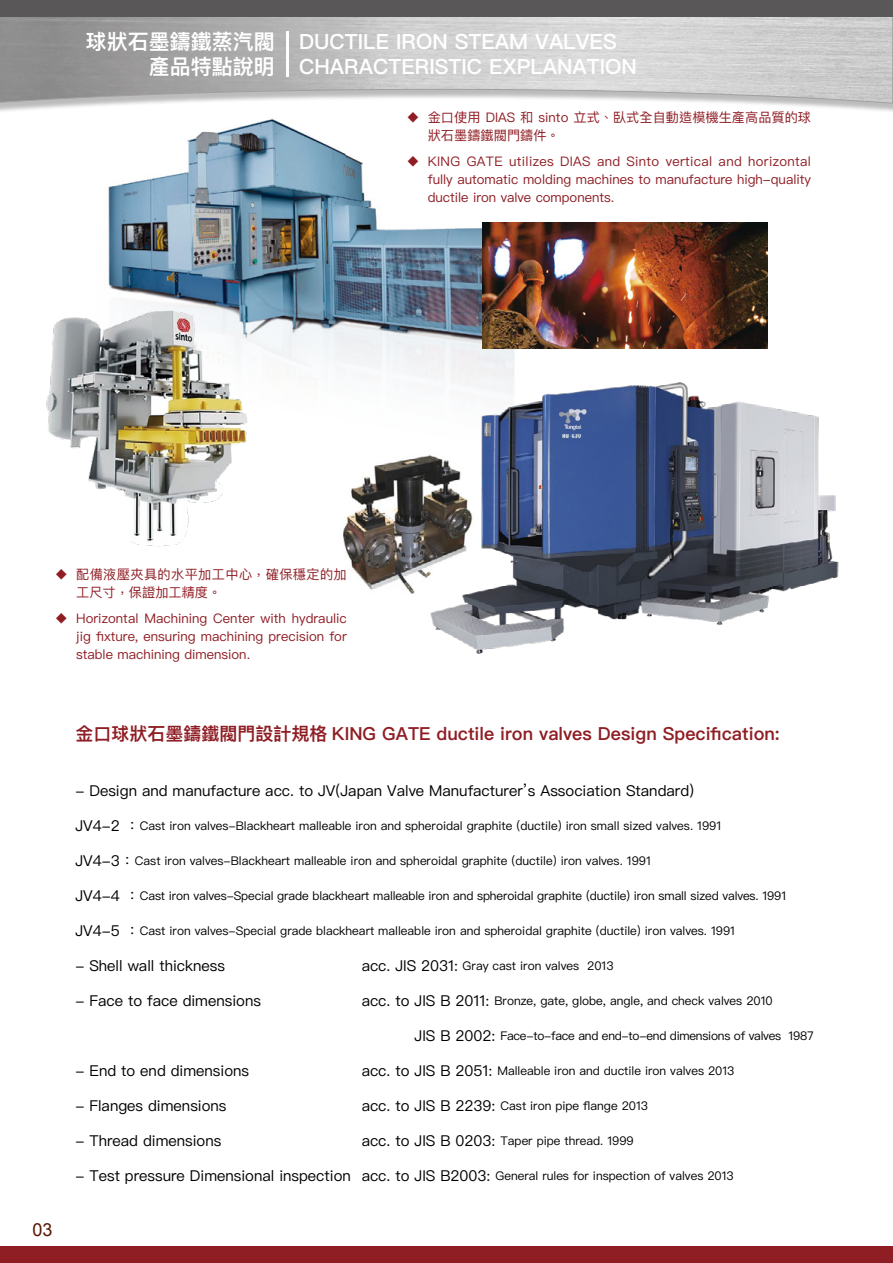
<style>
.page{position:relative;width:893px;height:1263px;background:#fff}
.page>*{position:absolute;margin:0;border:0;box-sizing:border-box;transform-origin:0 0}
.t1{font:600 21px/25.2px "Ping Fang TC";color:#fff;text-align:right}
.t2{font:600 18px "Ping Fang TC";color:#8f1d24}
.t3{font:18px "Arial";color:#571500}
.t4{font:15px "Ping Fang TC";color:#000}
.t5{font:13.2px/18px "Ping Fang TC";color:#8f1d24;text-align:justify}
.t6{font:13.2px/18px "Ping Fang TC";letter-spacing:.03em;color:#8f1d24}
.t7{font:12px "Ping Fang TC";color:#000}
.t8{font:12px "Ping Fang TC";letter-spacing:-.02em;color:#000}
.s1{font-size:15px}
</style>
<div class="page">
<div style="left:0;top:1247px;width:893px;height:16px;background:#8f1d24"></div>
<div style="left:0;top:0;width:893px;height:113px;background:#000;opacity:.27"></div>
<svg style="left:0;top:16px;width:893px;height:88px"></svg>
<div style="left:0;top:0;width:893px;height:16px;background:#595757"></div>
<hr style="left:286px;top:31px;width:2px;height:46px;background:#fff">
<img style="left:108px;top:118px;width:238px;height:103px">
<img style="left:346px;top:155px;width:136px;height:131px">
<img style="left:108px;top:221px;width:238px;height:142px">
<img style="left:346px;top:286px;width:169px;height:93px">
<img style="left:482px;top:222px;width:285px;height:127px">
<img style="left:343px;top:456px;width:83px;height:138px">
<img style="left:426px;top:379px;width:413px;height:275px">
<img style="left:46px;top:293px;width:273px;height:254px">
<h1 class="t1" style="left:86px;top:29px;width:191px">球狀石墨鑄鐵蒸汽閥產品特點說明</h1>
<h1 class="t1" style="left:299px;top:29px;width:339px;text-align:left">DUCTILE IRON STEAM VALVES<br>CHARACTERISTIC EXPLANATION</h1>
<p class="t5" style="left:428px;top:108px;width:385px;text-indent:-21px">◆ 金口使用 DIAS 和 sinto 立式、臥式全自動造模機生產高品質的球狀石墨鑄鐵閥門鑄件。</p>
<p class="t5" style="left:428px;top:153px;width:385px;text-indent:-21px">◆ KING GATE utilizes DIAS and Sinto vertical and horizontal fully automatic molding machines to manufacture high-quality ductile iron valve components.</p>
<p class="t6" style="left:76px;top:565px;width:272px;text-indent:-21px">◆ 配備液壓夾具的水平加工中心，確保穩定的加工尺寸，保證加工精度。</p>
<p class="t5" style="left:76px;top:609px;width:272px;text-indent:-21px">◆ Horizontal Machining Center with hydraulic jig fixture, ensuring machining precision for stable machining dimension.</p>
<h2 class="t3" style="left:32px;top:1218px;width:22px">03</h2>
<h2 class="t2" style="left:75px;top:723px;width:706px">金口球狀石墨鑄鐵閥門設計規格 KING GATE ductile iron valves Design Specification:</h2>
<p class="t4" style="left:75px;top:781px;width:620px">- Design and manufacture acc. to JV(Japan Valve Manufacturer’s Association Standard)</p>
<p class="t7" style="left:75px;top:818px;width:647px"><span class="s1">JV4-2 ：</span>Cast iron valves-Blackheart malleable iron and spheroidal graphite (ductile) iron small sized valves. 1991</p>
<p class="t7" style="left:75px;top:853px;width:577px"><span class="s1">JV4-3：</span>Cast iron valves-Blackheart malleable iron and spheroidal graphite (ductile) iron valves. 1991</p>
<p class="t7" style="left:75px;top:888px;width:712px"><span class="s1">JV4-4 ：</span>Cast iron valves-Special grade blackheart malleable iron and spheroidal graphite (ductile) iron small sized valves. 1991</p>
<p class="t7" style="left:75px;top:923px;width:661px"><span class="s1">JV4-5 ：</span>Cast iron valves-Special grade blackheart malleable iron and spheroidal graphite (ductile) iron valves. 1991</p>
<p class="t4" style="left:75px;top:956px;width:151px">- Shell wall thickness</p>
<p class="t4" style="left:75px;top:991px;width:187px">- Face to face dimensions</p>
<p class="t7" style="left:362px;top:958px;width:253px"><span class="s1">acc. JIS 2031:</span> Gray cast iron valves 2013</p>
<p class="t7" style="left:362px;top:993px;width:412px"><span class="s1">acc. to JIS B 2011:</span> Bronze, gate, globe, angle, and check valves 2010</p>
<p class="t8" style="left:415px;top:1028px;width:401px"><span class="s1">JIS B 2002:</span> Face-to-face and end-to-end dimensions of valves 1987</p>
<p class="t7" style="left:362px;top:1063px;width:374px"><span class="s1">acc. to JIS B 2051:</span> Malleable iron and ductile iron valves 2013</p>
<p class="t7" style="left:362px;top:1098px;width:288px"><span class="s1">acc. to JIS B 2239:</span> Cast iron pipe flange 2013</p>
<p class="t7" style="left:362px;top:1133px;width:274px"><span class="s1">acc. to JIS B 0203:</span> Taper pipe thread. 1999</p>
<p class="t7" style="left:362px;top:1168px;width:374px"><span class="s1">acc. to JIS B2003:</span> General rules for inspection of valves 2013</p>
<p class="t4" style="left:75px;top:1061px;width:175px">- End to end dimensions</p>
<p class="t4" style="left:75px;top:1096px;width:153px">- Flanges dimensions</p>
<p class="t4" style="left:75px;top:1131px;width:147px">- Thread dimensions</p>
<p class="t4" style="left:75px;top:1166px;width:277px">- Test pressure Dimensional inspection</p>
</div>
